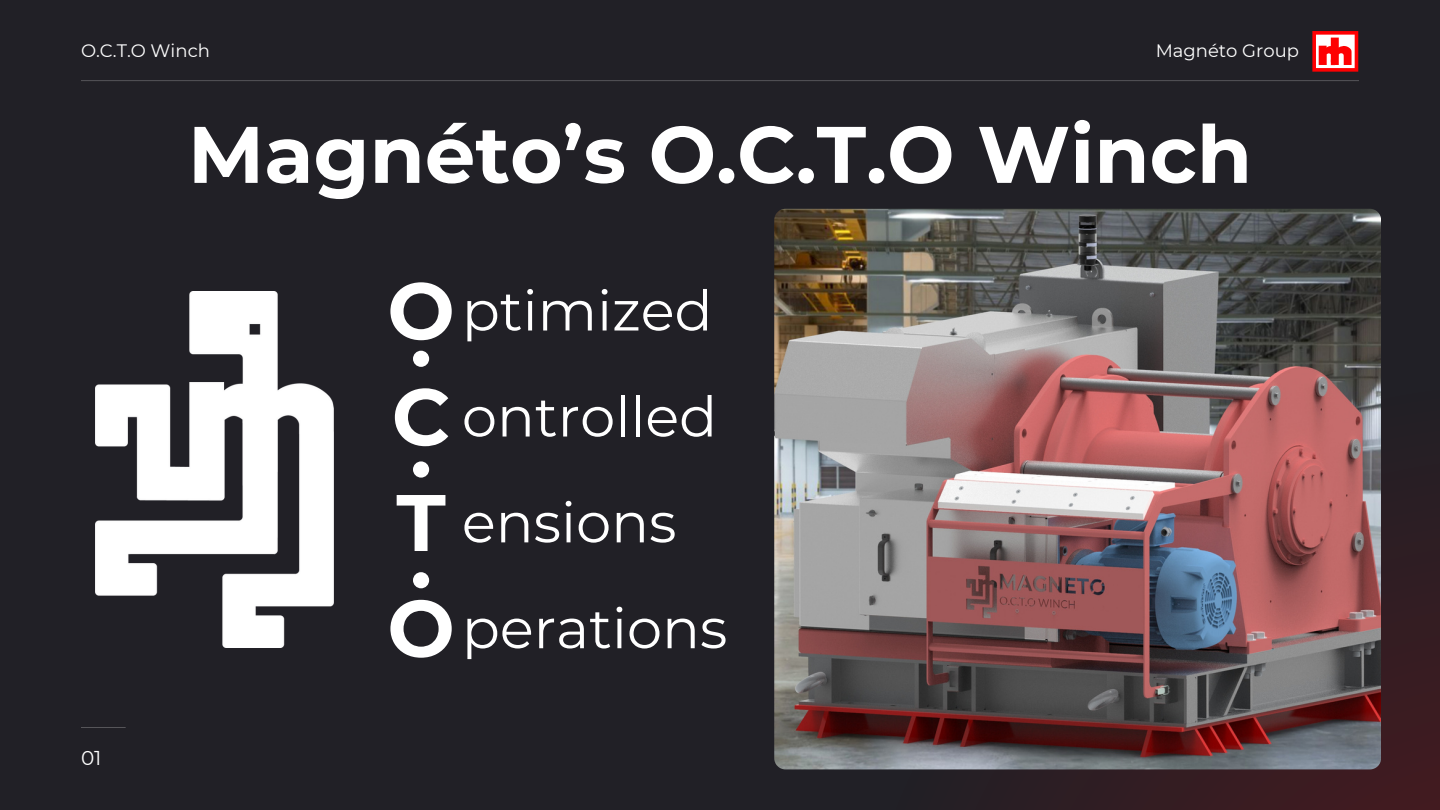
<style>
.page{position:relative;width:1440px;height:810px;background:#212026}
.page>*{position:absolute;margin:0;border:0;box-sizing:border-box;transform-origin:0 0}
.t1{font:700 80px "Montserrat";color:#fff}
.t2{font:56px "Montserrat";color:#fff}
.t3{font:20px "Montserrat";color:#fff}
.t4{font:18px "Montserrat";color:#fff}
</style>
<div class="page">
<svg style="left:774px;top:517px;width:666px;height:293px;fill:#331d23"></svg>
<hr style="left:81px;top:727px;width:45px;height:1px;background:#fff">
<img style="left:95px;top:292px;width:238px;height:355px">
<div style="left:413px;top:351px;width:16px;height:16px;background:#fff;border-radius:50%"></div>
<div style="left:413px;top:461px;width:16px;height:17px;background:#fff;border-radius:50%"></div>
<div style="left:413px;top:572px;width:16px;height:16px;background:#fff;border-radius:50%"></div>
<img style="left:774px;top:209px;width:607px;height:560px;border-radius:11px">
<hr style="left:81px;top:80px;width:1278px;height:1px;background:#fff">
<svg style="left:1312px;top:31px;width:46px;height:41px;background:#fa6162"></svg>
<p class="t4" style="left:81px;top:39px;width:130px">O.C.T.O Winch</p>
<h2 class="t4" style="left:1156px;top:39px;width:145px">Magnéto Group</h2>
<p class="t1" style="left:188px;top:105px;width:1066px">Magnéto’s O.C.T.O Winch</p>
<h2 class="t3" style="left:81px;top:746px;width:22px">01</h2>
<p class="t1" style="left:387px;top:262px;width:69px">O</p>
<p class="t2" style="left:462px;top:276px;width:252px">ptimized</p>
<p class="t1" style="left:392px;top:368px;width:60px">C</p>
<p class="t2" style="left:462px;top:382px;width:257px">ontrolled</p>
<h1 class="t1" style="left:396px;top:474px;width:51px">T</h1>
<p class="t2" style="left:462px;top:488px;width:216px">ensions</p>
<p class="t1" style="left:387px;top:579px;width:69px">O</p>
<h2 class="t2" style="left:462px;top:594px;width:267px">perations</h2>
</div>
